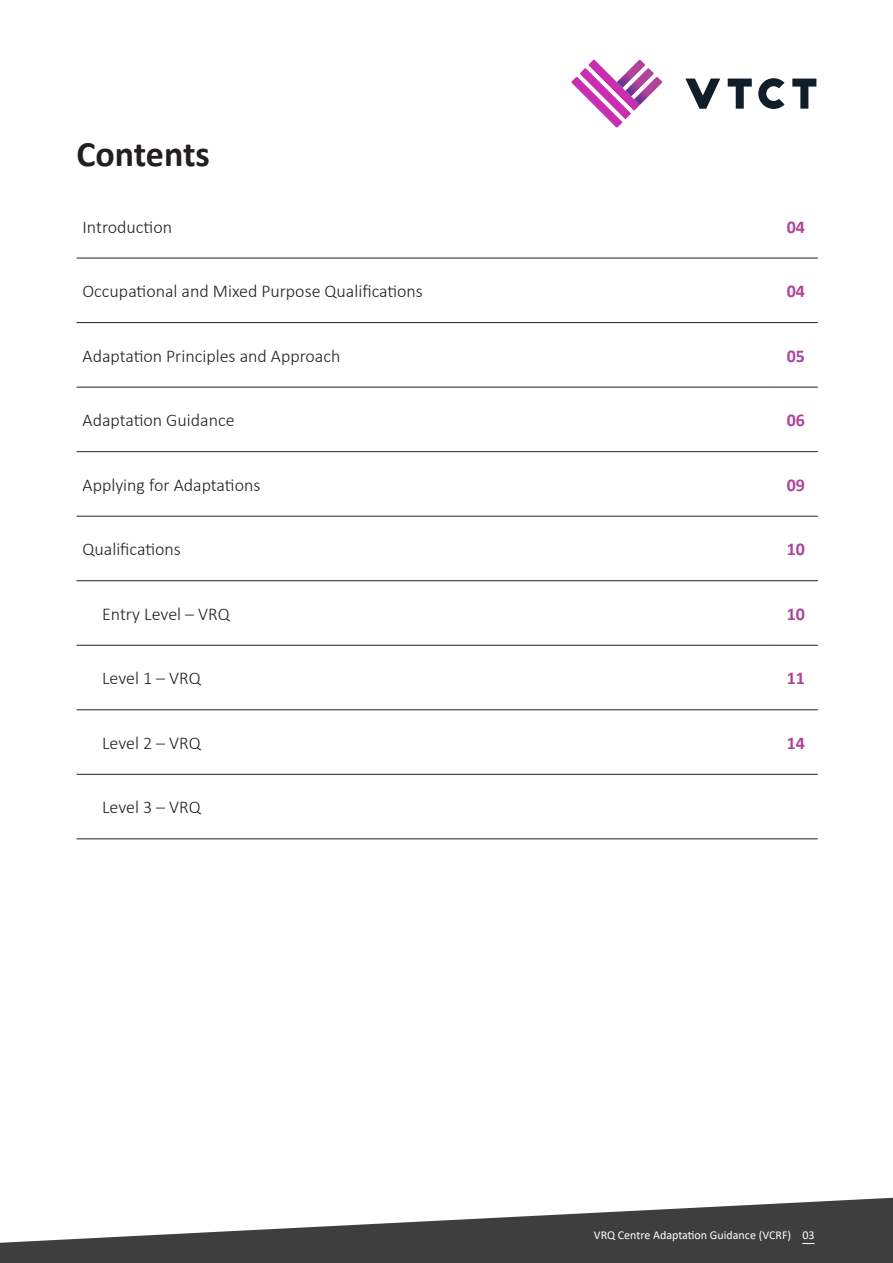
<style>
.page{position:relative;width:893px;height:1263px;background:#fff}
.page>*{position:absolute;margin:0;border:0;box-sizing:border-box;transform-origin:0 0}
.t1{font:700 36px "Calibri";color:#231f20}
.t2{font:300 18px "Calibri";color:#231f20}
.t3{font:700 18px "Calibri";color:#b14399}
.t4{font:12px "Calibri";color:#fff}
</style>
<div class="page">
<svg style="left:0;top:1197px;width:893px;height:66px;fill:#3e3e3f"></svg>
<svg style="left:802px;top:1243px;width:12px;height:1px"></svg>
<hr style="left:77px;top:387px;width:697px;height:1px;background:#231f20">
<hr style="left:774px;top:387px;width:44px;height:1px;background:#231f20">
<hr style="left:77px;top:451px;width:697px;height:1px;background:#231f20">
<hr style="left:774px;top:451px;width:44px;height:1px;background:#231f20">
<hr style="left:77px;top:516px;width:697px;height:1px;background:#231f20">
<hr style="left:774px;top:516px;width:44px;height:1px;background:#231f20">
<hr style="left:77px;top:580px;width:697px;height:1px;background:#231f20">
<hr style="left:774px;top:580px;width:44px;height:1px;background:#231f20">
<hr style="left:77px;top:645px;width:697px;height:1px;background:#231f20">
<hr style="left:774px;top:645px;width:44px;height:1px;background:#231f20">
<hr style="left:77px;top:709px;width:697px;height:1px;background:#231f20">
<hr style="left:774px;top:709px;width:44px;height:1px;background:#231f20">
<hr style="left:77px;top:774px;width:697px;height:1px;background:#231f20">
<hr style="left:774px;top:774px;width:44px;height:1px;background:#231f20">
<hr style="left:77px;top:838px;width:697px;height:1px;background:#231f20">
<hr style="left:774px;top:838px;width:44px;height:1px;background:#231f20">
<hr style="left:77px;top:258px;width:697px;height:1px;background:#231f20">
<hr style="left:774px;top:258px;width:44px;height:1px;background:#231f20">
<hr style="left:77px;top:322px;width:697px;height:1px;background:#231f20">
<hr style="left:774px;top:322px;width:44px;height:1px;background:#231f20">
<svg style="left:571px;top:60px;width:91px;height:67px"></svg>
<svg style="left:728px;top:79px;width:24px;height:30px"></svg>
<svg style="left:792px;top:79px;width:24px;height:30px"></svg>
<svg style="left:758px;top:78px;width:26px;height:31px"></svg>
<svg style="left:685px;top:79px;width:35px;height:30px"></svg>
<h1 class="t1" style="left:77px;top:129px;width:135px">Contents</h1>
<p class="t2" style="left:83px;top:215px;width:91px">Introduction</p>
<p class="t3" style="left:787px;top:214px;width:20px">04</p>
<p class="t2" style="left:83px;top:280px;width:342px">Occupational and Mixed Purpose Qualifications</p>
<p class="t3" style="left:787px;top:278px;width:20px">04</p>
<p class="t2" style="left:83px;top:344px;width:259px">Adaptation Principles and Approach</p>
<p class="t3" style="left:787px;top:343px;width:20px">05</p>
<p class="t2" style="left:83px;top:409px;width:154px">Adaptation Guidance</p>
<p class="t3" style="left:787px;top:407px;width:20px">06</p>
<p class="t2" style="left:83px;top:473px;width:179px">Applying for Adaptations</p>
<p class="t3" style="left:787px;top:472px;width:20px">09</p>
<p class="t2" style="left:83px;top:538px;width:100px">Qualifications</p>
<p class="t3" style="left:787px;top:536px;width:20px">10</p>
<p class="t2" style="left:102px;top:603px;width:129px">Entry Level – VRQ</p>
<p class="t3" style="left:787px;top:601px;width:20px">10</p>
<p class="t2" style="left:102px;top:667px;width:100px">Level 1 – VRQ</p>
<p class="t3" style="left:787px;top:665px;width:20px">11</p>
<p class="t2" style="left:102px;top:732px;width:100px">Level 2 – VRQ</p>
<p class="t3" style="left:787px;top:730px;width:20px">14</p>
<p class="t2" style="left:102px;top:796px;width:100px">Level 3 – VRQ</p>
<p class="t4" style="left:594px;top:1227px;width:222px">VRQ Centre Adaptation Guidance (VCRF) 03</p>
</div>
